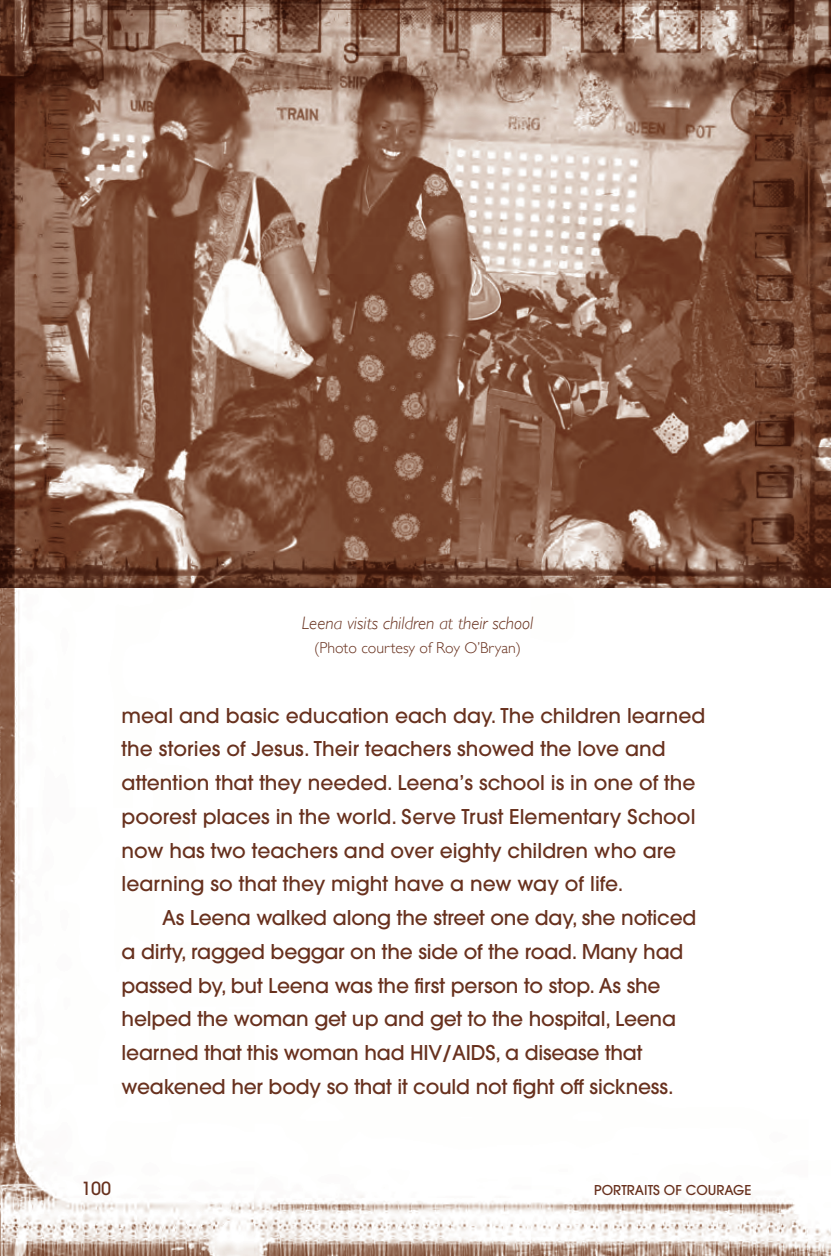
<style>
.page{position:relative;width:831px;height:1256px;background:#fff}
.page>*{position:absolute;margin:0;border:0;box-sizing:border-box;transform-origin:0 0}
.t1{font:500 20.25px/33.8px "ITC Avant Garde Pro";letter-spacing:-.005em;color:#68311e}
.t2{font:italic 300 18px "Gill Sans";color:#68311e}
.t3{font:500 18px "ITC Avant Garde Pro";color:#68311e}
.t4{font:300 15.75px "Gill Sans";color:#68311e}
.t5{font:500 13.5px "ITC Avant Garde Pro";color:#68311e}
</style>
<div class="page">
<img style="left:0;top:587px;width:830px;height:669px">
<img style="left:0;top:0;width:830px;height:587px">
<p class="t2" style="left:302px;top:612px;width:233px">Leena visits children at their school</p>
<p class="t4" style="left:314px;top:636px;width:208px">(Photo courtesy of Roy O’Bryan)</p>
<p class="t1" style="left:122px;top:698px;width:585px">meal and basic education each day. The children learned the stories of Jesus. Their teachers showed the love and attention that they needed. Leena’s school is in one of the poorest places in the world. Serve Trust Elementary School now has two teachers and over eighty children who are learning so that they might have a new way of life.</p>
<p class="t1" style="left:122px;top:900px;width:576px;text-indent:40px">As Leena walked along the street one day, she noticed a dirty, ragged beggar on the side of the road. Many had passed by, but Leena was the first person to stop. As she helped the woman get up and get to the hospital, Leena learned that this woman had HIV/AIDS, a disease that weakened her body so that it could not fight off sickness.</p>
<p class="t3" style="left:81px;top:1177px;width:31px">100</p>
<p class="t5" style="left:594px;top:1181px;width:159px">PORTRAITS OF COURAGE</p>
</div>
